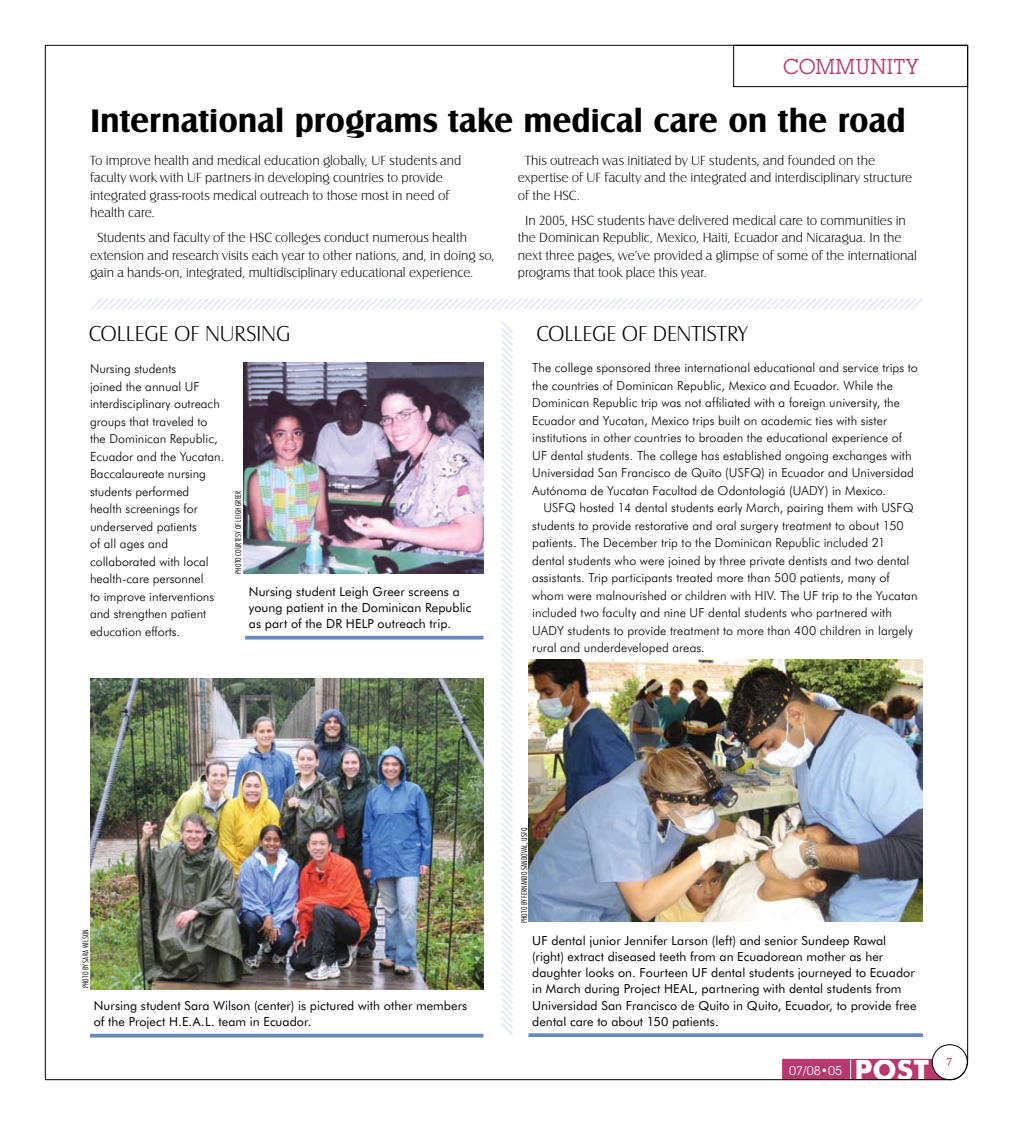
<style>
.page{position:relative;width:1013px;height:1125px;background:#fff}
.page>*{position:absolute;margin:0;border:0;box-sizing:border-box;transform-origin:0 0}
.t1{font:700 33.75px "Castle T";letter-spacing:-.005em;color:#000}
.t2{font:700 28.38px "Futura BT";color:#fff}
.t3{font:22.5px "Castle T Ligh";letter-spacing:-.005em;color:#000}
.t4{font:21.25px "Lubalin Graph IT Cby BT";letter-spacing:-.01em;color:#b8386f}
.t5{font:13.75px/17.5px "Castle T Ligh";color:#000}
.t6{font:300 12.5px/17.5px "Futura BT";letter-spacing:.005em;color:#000}
.t7{font:12.5px/16.2px "Futura BT";letter-spacing:.005em;color:#000}
.t8{font:12.5px "Lubalin Graph IT Cby BT";color:#fff}
.t9{font:300 condensed 8.12px "Futura BT";letter-spacing:.015em;color:#000}
</style>
<div class="page">
<img style="left:45px;top:45px;width:923px;height:1035px">
<h3 class="t4" style="left:783px;top:54px;width:19px">COMM</h3>
<h3 class="t4" style="left:855px;top:54px;width:64px">UNITY</h3>
<h1 class="t1" style="left:90px;top:101px;width:817px">International programs take medical care on the road</h1>
<p class="t5" style="left:90px;top:151px;width:373px">To improve health and medical education globally, UF students and faculty work with UF partners in developing countries to provide integrated grass-roots medical outreach to those most in need of health care.</p>
<p class="t5" style="left:90px;top:229px;width:406px;text-indent:8px">Students and faculty of the HSC colleges conduct numerous health extension and research visits each year to other nations, and, in doing so, gain a hands-on, integrated, multidisciplinary educational experience.</p>
<h3 class="t3" style="left:89px;top:321px;width:201px">College of NURSING</h3>
<p class="t6" style="left:90px;top:360px;width:136px">Nursing students<br>joined the annual UF interdisciplinary outreach groups that traveled to the Dominican Republic,<br>Ecuador and the Yucatan.<br>Baccalaureate nursing students performed health screenings for underserved patients<br>of all ages and collaborated with local health-care personnel<br>to improve interventions and strengthen patient education efforts.</p>
<p class="t9" style="left:233px;top:574px;width:84px;rotate:-90deg">Photo COURTESY OF LEIGH GREER</p>
<p class="t7" style="left:249px;top:583px;width:224px">Nursing student Leigh Greer screens a young patient in the Dominican Republic as part of the DR HELP outreach trip.</p>
<p class="t5" style="left:518px;top:151px;width:396px;text-indent:8px">This outreach was initiated by UF students, and founded on the expertise of UF faculty and the integrated and interdisciplinary structure of the HSC.</p>
<p class="t5" style="left:518px;top:211px;width:400px;text-indent:8px">In 2005, HSC students have delivered medical care to communities in the Dominican Republic, Mexico, Haiti, Ecuador and Nicaragua. In the next three pages, we’ve provided a glimpse of some of the international programs that took place this year.</p>
<h3 class="t3" style="left:536px;top:321px;width:212px">College of DENTISTRY</h3>
<p class="t6" style="left:532px;top:359px;width:387px">The college sponsored three international educational and service trips to the countries of Dominican Republic, Mexico and Ecuador. While the Dominican Republic trip was not affiliated with a foreign university, the Ecuador and Yucatan, Mexico trips built on academic ties with sister institutions in other countries to broaden the educational experience of UF dental students. The college has established ongoing exchanges with Universidad San Francisco de Quito (USFQ) in Ecuador and Universidad Autónoma de Yucatan Facultad de Odontologiá (UADY) in Mexico.</p>
<p class="t6" style="left:532px;top:499px;width:387px;text-indent:11px">USFQ hosted 14 dental students early March, pairing them with USFQ students to provide restorative and oral surgery treatment to about 150 patients. The December trip to the Dominican Republic included 21 dental students who were joined by three private dentists and two dental assistants. Trip participants treated more than 500 patients, many of whom were malnourished or children with HIV. The UF trip to the Yucatan included two faculty and nine UF dental students who partnered with UADY students to provide treatment to more than 400 children in largely rural and underdeveloped areas.</p>
<p class="t9" style="left:81px;top:988px;width:61px;rotate:-90deg">Photo By Sara Wilson</p>
<p class="t7" style="left:94px;top:997px;width:375px">Nursing student Sara Wilson (center) is pictured with other members of the Project H.E.A.L. team in Ecuador.</p>
<p class="t9" style="left:519px;top:923px;width:97px;rotate:-90deg">Photo By Fernando Sandoval, USFQ</p>
<p class="t7" style="left:532px;top:932px;width:386px">UF dental junior Jennifer Larson (left) and senior Sundeep Rawal (right) extract diseased teeth from an Ecuadorean mother as her daughter looks on. Fourteen UF dental students journeyed to Ecuador in March during Project HEAL, partnering with dental students from Universidad San Francisco de Quito in Quito, Ecuador, to provide free dental care to about 150 patients.</p>
<p class="t8" style="left:789px;top:1063px;width:55px">07/08•05</p>
<h2 class="t2" style="left:854px;top:1052px;width:76px">POST</h2>
</div>
